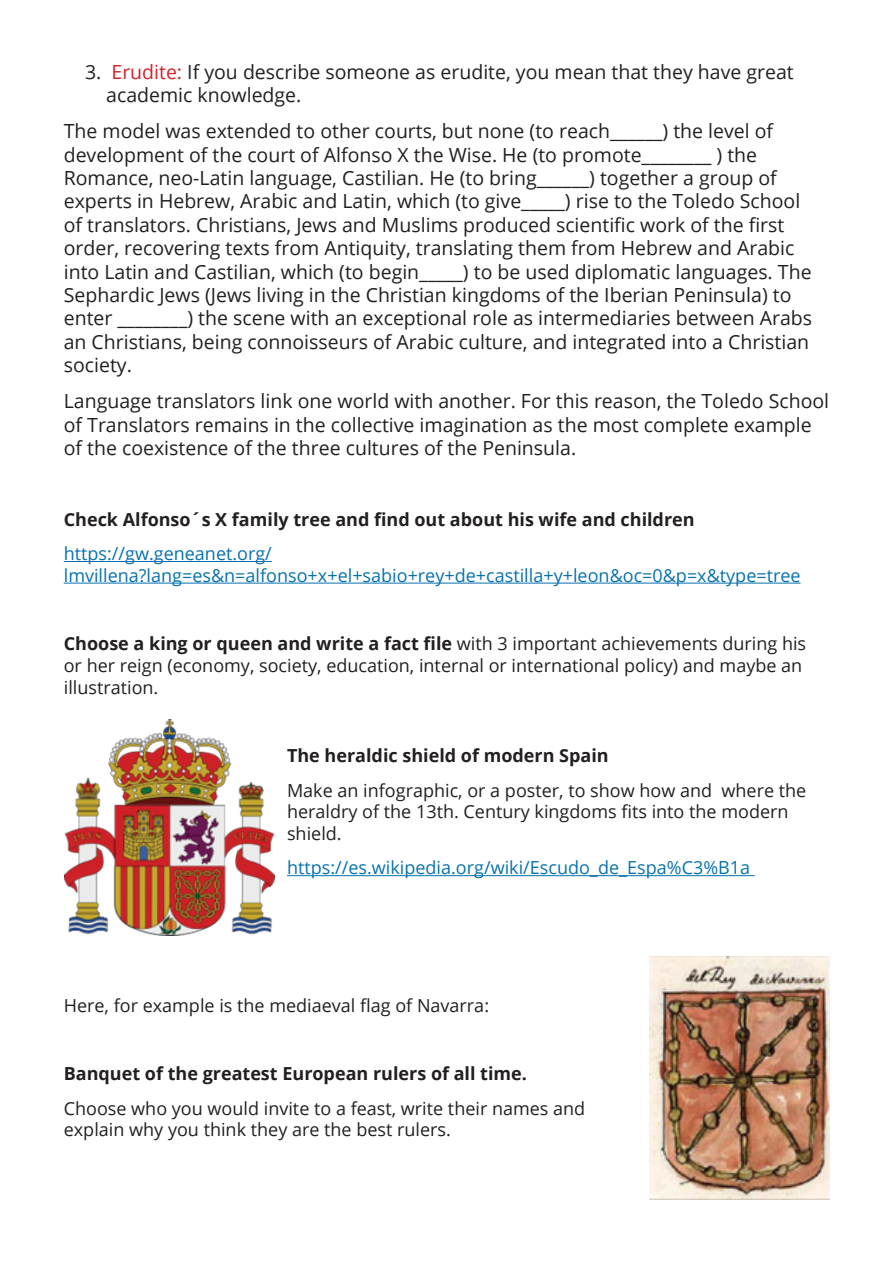
<style>
.page{position:relative;width:893px;height:1263px;background:#fff}
.page>*{position:absolute;margin:0;border:0;box-sizing:border-box;transform-origin:0 0}
.t1{font:19.5px/23.4px "Open Sans";color:#231f20}
.t2{font:18px/21.6px "Open Sans";color:#231f20}
.t3{font:18px/21.6px "Open Sans";color:#0771ad}
.t4{font:700 18px "Open Sans";color:#231f20}
.s1{color:#d1232a}
.s2{font-weight:700}
</style>
<div class="page">
<hr style="left:64px;top:561px;width:208px;height:1px;background:#0771ad">
<hr style="left:64px;top:583px;width:736px;height:1px;background:#0771ad">
<hr style="left:287px;top:875px;width:468px;height:1px;background:#0771ad">
<img style="left:64px;top:719px;width:210px;height:216px">
<img style="left:649px;top:957px;width:180px;height:242px">
<p class="t1" style="left:106px;top:59px;width:689px;text-indent:-21px">3. <span class="s1">Erudite:</span> If you describe someone as erudite, you mean that they have great academic knowledge.</p>
<p class="t1" style="left:64px;top:119px;width:750px">The model was extended to other courts, but none (to reach______) the level of development of the court of Alfonso X the Wise. He (to promote________ ) the Romance, neo-Latin language, Castilian. He (to bring______) together a group of experts in Hebrew, Arabic and Latin, which (to give_____) rise to the Toledo School of translators. Christians, Jews and Muslims produced scientific work of the first order, recovering texts from Antiquity, translating them from Hebrew and Arabic into Latin and Castilian, which (to begin_____) to be used diplomatic languages. The Sephardic Jews (Jews living in the Christian kingdoms of the Iberian Peninsula) to enter ________) the scene with an exceptional role as intermediaries between Arabs an Christians, being connoisseurs of Arabic culture, and integrated into a Christian society.</p>
<p class="t1" style="left:64px;top:389px;width:767px">Language translators link one world with another. For this reason, the Toledo School of Translators remains in the collective imagination as the most complete example of the coexistence of the three cultures of the Peninsula.</p>
<p class="t4" style="left:64px;top:506px;width:632px">Check Alfonso´s X family tree and find out about his wife and children</p>
<p class="t3" style="left:64px;top:542px;width:738px">https://gw.geneanet.org/ lmvillena?lang=es&amp;n=alfonso+x+el+sabio+rey+de+castilla+y+leon&amp;oc=0&amp;p=x&amp;type=tree</p>
<p class="t2" style="left:64px;top:633px;width:744px"><span class="s2">Choose a king or queen and write a fact file</span> with 3 important achievements during his or her reign (economy, society, education, internal or international policy) and maybe an illustration.</p>
<p class="t4" style="left:287px;top:743px;width:323px">The heraldic shield of modern Spain</p>
<p class="t2" style="left:287px;top:779px;width:521px">Make an infographic, or a poster, to show how and where the heraldry of the 13th. Century kingdoms fits into the modern shield.</p>
<p class="t3" style="left:287px;top:856px;width:465px">https://es.wikipedia.org/wiki/Escudo_de_Espa%C3%B1a</p>
<p class="t2" style="left:64px;top:994px;width:427px">Here, for example is the mediaeval flag of Navarra:</p>
<p class="t4" style="left:64px;top:1061px;width:465px">Banquet of the greatest European rulers of all time.</p>
<p class="t2" style="left:64px;top:1097px;width:523px">Choose who you would invite to a feast, write their names and explain why you think they are the best rulers.</p>
</div>
